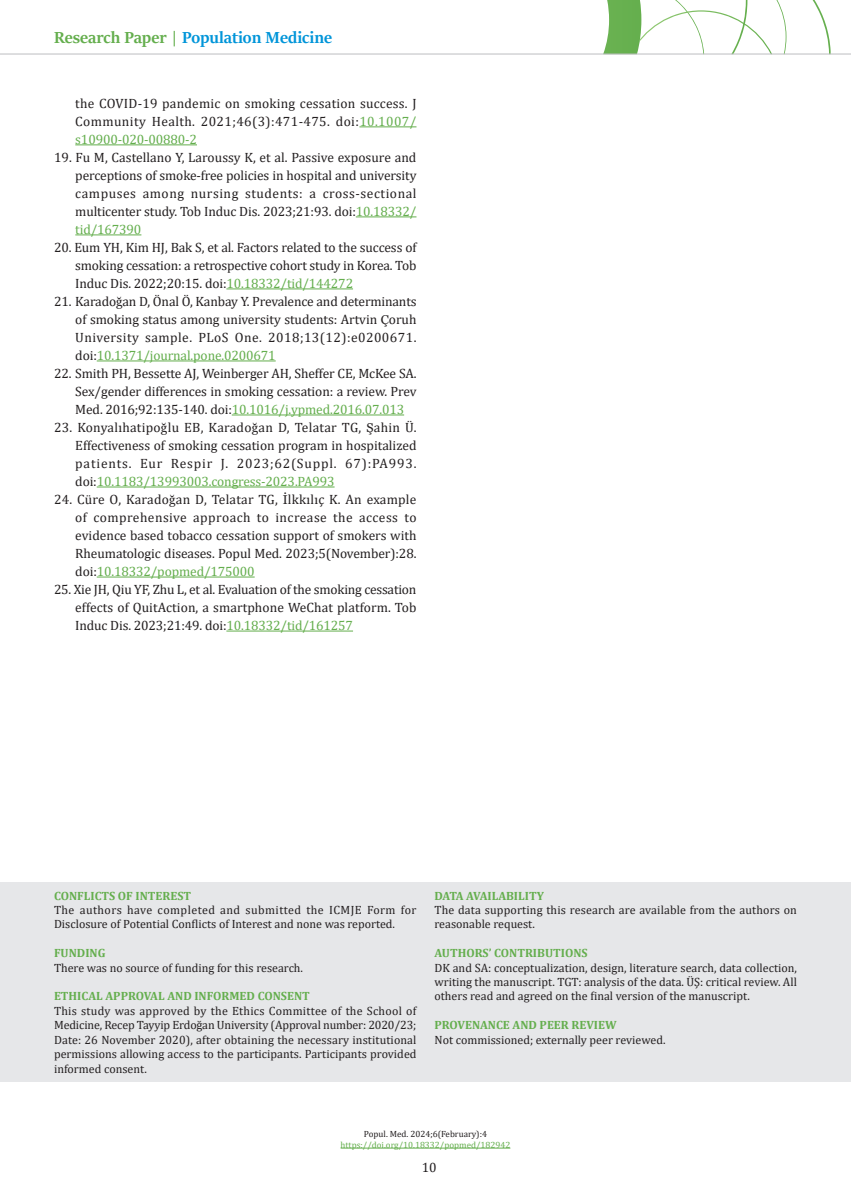
<style>
.page{position:relative;width:851px;height:1191px;background:#fff}
.page>*{position:absolute;margin:0;border:0;box-sizing:border-box;transform-origin:0 0}
.t1{font:700 18px "Sitka Banner";color:#0095d9}
.t2{font:13.5px/18px "Cambria";letter-spacing:-.01em;color:#231f20;text-align:justify}
.t3{font:12px/14.4px "Cambria";color:#231f20}
.t4{font:700 12px "Cambria";color:#64ae4d}
.t5{font:9px "Cambria";color:#64ae4d}
.t6{font:9px "Cambria";color:#231f20}
.s1{color:#64ae4d}
.s2{font-family:"Georgia";font-size:12.75px}
</style>
<div class="page">
<svg style="left:536px;top:0;width:294px;height:54px"></svg>
<hr style="left:340px;top:1147px;width:170px;height:1px;background:#64ae4d">
<hr style="left:0;top:54px;width:850px;height:1px;background:#bcbdc0">
<hr style="left:359px;top:126px;width:57px;height:1px;background:#64ae4d">
<hr style="left:75px;top:144px;width:122px;height:1px;background:#64ae4d">
<hr style="left:356px;top:216px;width:60px;height:1px;background:#64ae4d">
<hr style="left:75px;top:234px;width:66px;height:1px;background:#64ae4d">
<hr style="left:226px;top:288px;width:127px;height:1px;background:#64ae4d">
<hr style="left:97px;top:360px;width:179px;height:1px;background:#64ae4d">
<hr style="left:232px;top:414px;width:172px;height:1px;background:#64ae4d">
<hr style="left:97px;top:486px;width:237px;height:1px;background:#64ae4d">
<hr style="left:97px;top:576px;width:158px;height:1px;background:#64ae4d">
<hr style="left:226px;top:630px;width:127px;height:1px;background:#64ae4d">
<div style="left:0;top:881px;width:850px;height:200px;background:#e6e7e9"></div>
<h1 class="t1" style="left:54px;top:25px;width:279px"><span class="s1">Research Paper |</span> Population Medicine</h1>
<p class="t2" style="left:75px;top:94px;width:343px">the COVID-19 pandemic on smoking cessation success. J Community Health. 2021;46(3):471-475. doi:<span class="s1">10.1007/ s10900-020-00880-2</span></p>
<p class="t2" style="left:75px;top:148px;width:343px;text-indent:-21px">19. Fu M, Castellano Y, Laroussy K, et al. Passive exposure and perceptions of smoke-free policies in hospital and university campuses among nursing students: a cross-sectional multicenter study. Tob Induc Dis. 2023;21:93. doi:<span class="s1">10.18332/ tid/167390</span></p>
<p class="t2" style="left:75px;top:238px;width:342px;text-indent:-21px">20. Eum YH, Kim HJ, Bak S, et al. Factors related to the success of smoking cessation: a retrospective cohort study in Korea. Tob Induc Dis. 2022;20:15. doi:<span class="s1">10.18332/tid/144272</span></p>
<p class="t2" style="left:75px;top:292px;width:343px;text-indent:-21px">21. Karado<span class="s2">ğ</span>an D, Önal Ö, Kanbay Y. Prevalence and determinants of smoking status among university students: Artvin <span class="s2">Ç</span>oruh University sample. PLoS One. 2018;13(12):e0200671. doi:<span class="s1">10.1371/journal.pone.0200671</span></p>
<p class="t2" style="left:75px;top:364px;width:343px;text-indent:-21px">22. Smith PH, Bessette AJ, Weinberger AH, Sheffer CE, McKee SA.<br>Sex/gender differences in smoking cessation: a review. Prev Med. 2016;92:135-140. doi:<span class="s1">10.1016/j.ypmed.2016.07.013</span></p>
<p class="t2" style="left:75px;top:418px;width:343px;text-indent:-21px">23. Konyal<span class="s2">ı</span>hatipo<span class="s2">ğ</span>lu EB, Karado<span class="s2">ğ</span>an D, Telatar TG, <span class="s2">Ş</span>ahin Ü.<br>Effectiveness of smoking cessation program in hospitalized patients. Eur Respir J. 2023;62(Suppl. 67):PA993. doi:<span class="s1">10.1183/13993003.congress-2023.PA993</span></p>
<p class="t2" style="left:75px;top:490px;width:342px;text-indent:-21px">24. Cüre O, Karado<span class="s2">ğ</span>an D, Telatar TG, <span class="s2">İ</span>lkk<span class="s2">ı</span>l<span class="s2">ı</span>ç K. An example of comprehensive approach to increase the access to evidence based tobacco cessation support of smokers with Rheumatologic diseases. Popul Med. 2023;5(November):28. doi:<span class="s1">10.18332/popmed/175000</span></p>
<p class="t2" style="left:75px;top:580px;width:342px;text-indent:-21px">25. Xie JH, Qiu YF, Zhu L, et al. Evaluation of the smoking cessation effects of QuitAction, a smartphone WeChat platform. Tob Induc Dis. 2023;21:49. doi:<span class="s1">10.18332/tid/161257</span></p>
<p class="t4" style="left:54px;top:887px;width:138px">CONFLICTS OF INTEREST</p>
<p class="t3" style="left:54px;top:902px;width:364px">The authors have completed and submitted the ICMJE Form for<br>Disclosure of Potential Conflicts of Interest and none was reported.</p>
<p class="t4" style="left:54px;top:944px;width:53px">FUNDING</p>
<p class="t3" style="left:54px;top:960px;width:250px">There was no source of funding for this research.</p>
<p class="t4" style="left:54px;top:988px;width:257px">ETHICAL APPROVAL AND INFORMED CONSENT</p>
<p class="t3" style="left:54px;top:1003px;width:364px;text-align:justify">This study was approved by the Ethics Committee of the School of Medicine, Recep Tayyip Erdoğan University (Approval number: 2020/23; Date: 26 November 2020), after obtaining the necessary institutional permissions allowing access to the participants. Participants provided informed consent.</p>
<p class="t4" style="left:434px;top:887px;width:111px">DATA AVAILABILITY</p>
<p class="t3" style="left:434px;top:902px;width:364px">The data supporting this research are available from the authors on reasonable request.</p>
<p class="t4" style="left:434px;top:944px;width:155px">AUTHORS’ CONTRIBUTIONS</p>
<p class="t3" style="left:434px;top:960px;width:364px;text-align:justify">DK and SA: conceptualization, design, literature search, data collection, writing the manuscript. TGT: analysis of the data. ÜŞ: critical review. All others read and agreed on the final version of the manuscript.</p>
<p class="t4" style="left:434px;top:1016px;width:184px">PROVENANCE AND PEER REVIEW</p>
<p class="t3" style="left:434px;top:1032px;width:232px">Not commissioned; externally peer reviewed.</p>
<p class="t6" style="left:364px;top:1128px;width:125px">Popul. Med. 2024;6(February):4</p>
<p class="t5" style="left:340px;top:1139px;width:171px">https://doi.org/10.18332/popmed/182942</p>
<p class="t2" style="left:421px;top:1158px;width:16px">10</p>
</div>
